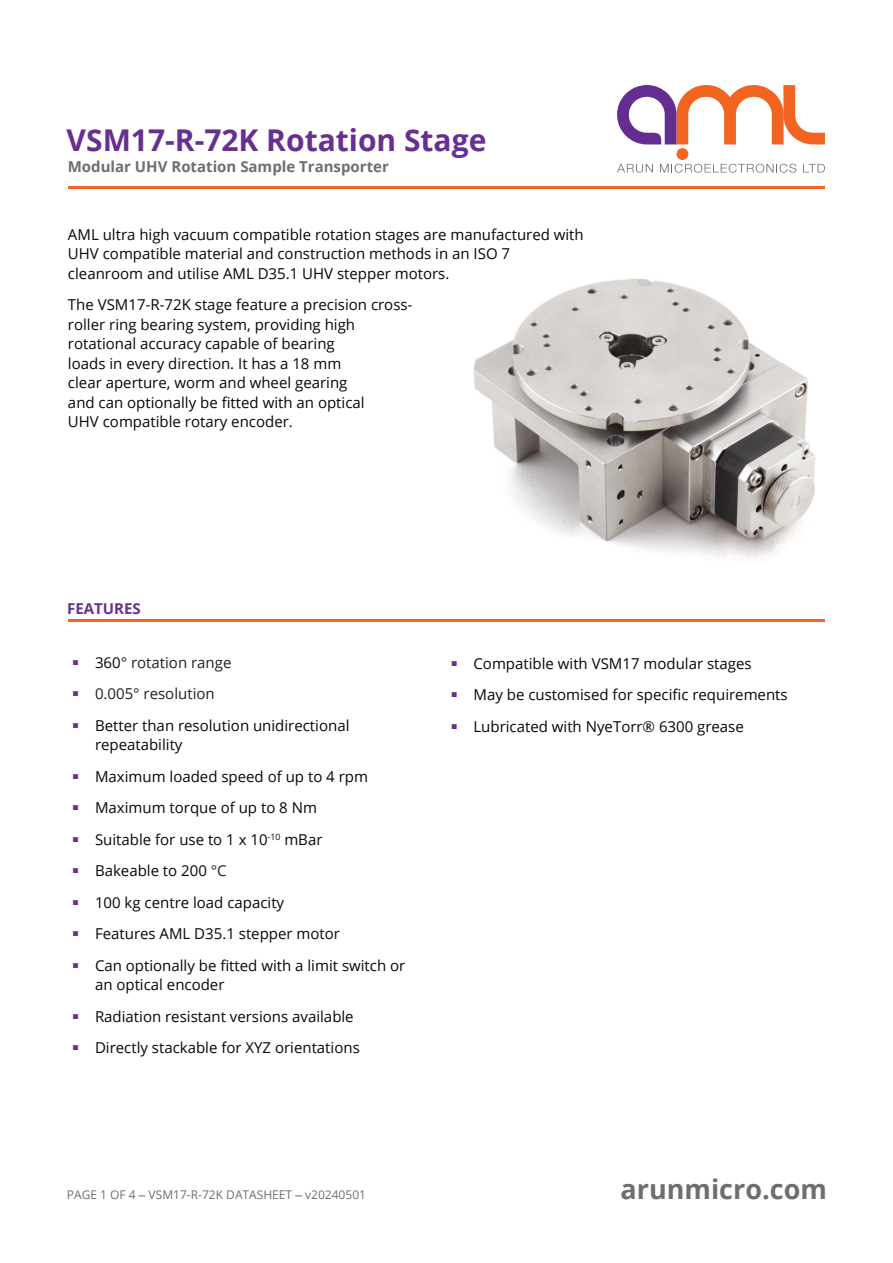
<style>
.page{position:relative;width:893px;height:1263px;background:#fff}
.page>*{position:absolute;margin:0;border:0;box-sizing:border-box;transform-origin:0 0}
.t1{font:700 30px "Open Sans";color:#682e90}
.t2{font:700 27px "Open Sans";color:#6e6e6f}
.t3{font:15px/19.5px "Open Sans";color:#080704}
.t4{font:700 15px "Open Sans";color:#6e6e6f}
.t5{font:15px "Open Sans";color:#231f20}
.t6{font:700 15px "Open Sans";color:#692f90}
.t7{font:12px "Open Sans";color:#6e6e6f}
.s1{color:#080704}
.s2{color:#231f20}
.s3{font-family:"Arial"}
</style>
<div class="page">
<hr style="left:68px;top:187px;width:757px;height:2px;background:#f26423">
<svg style="left:617px;top:164px;width:36px;height:9px"></svg>
<svg style="left:660px;top:164px;width:136px;height:9px"></svg>
<svg style="left:803px;top:164px;width:22px;height:8px"></svg>
<div style="left:676px;top:148px;width:12px;height:12px;background:#f36421;border-radius:50%"></div>
<svg style="left:617px;top:85px;width:208px;height:59px"></svg>
<hr style="left:68px;top:619px;width:757px;height:2px;background:#f26423">
<img style="left:473px;top:278px;width:343px;height:280px">
<h1 class="t1" style="left:67px;top:128px;width:421px">VSM17-R-72K Rotation Stage</h1>
<p class="t4" style="left:68px;top:161px;width:323px">Modular UHV Rotation Sample Transporter</p>
<p class="t3" style="left:68px;top:226px;width:517px">AML ultra high vacuum compatible rotation stages are manufactured with<br>UHV compatible material and construction methods in an ISO 7 cleanroom and utilise AML D35.1 UHV stepper motors.</p>
<p class="t3" style="left:68px;top:297px;width:346px">The VSM17-R-72K stage feature a precision cross&shy;roller ring bearing system, providing high rotational accuracy capable of bearing<br>loads in every direction. It has a 18 mm<br>clear aperture, worm and wheel gearing<br>and can optionally be fitted with an optical<br>UHV compatible rotary encoder.</p>
<p class="t6" style="left:67px;top:602px;width:75px">FEATURES</p>
<p class="t5" style="left:72px;top:656px;width:160px"><sup>■</sup> <span class="s1">360</span>° rotation range</p>
<p class="t5" style="left:72px;top:687px;width:144px"><sup>■</sup> 0.005° resolution</p>
<p class="t3" style="left:95px;top:717px;width:256px;text-indent:-22px"><sup>■</sup> Better than resolution unidirectional repeatability</p>
<p class="t3" style="left:72px;top:768px;width:297px"><sup>■</sup> Maximum loaded speed of up to 4 rpm</p>
<p class="t3" style="left:72px;top:799px;width:246px"><sup>■</sup> Maximum torque of up to 8 Nm</p>
<p class="t3" style="left:72px;top:831px;width:251px"><sup>■</sup> Suitable for use to 1 x 10<sup>-10</sup> mBar</p>
<p class="t3" style="left:72px;top:862px;width:156px"><sup>■</sup> Bakeable to 200 <span class="s2">°C</span></p>
<p class="t3" style="left:72px;top:894px;width:213px"><sup>■</sup> 100 kg centre load capacity</p>
<p class="t3" style="left:72px;top:925px;width:269px"><sup>■</sup> Features AML D35.1 stepper motor</p>
<p class="t3" style="left:95px;top:957px;width:312px;text-indent:-22px"><sup>■</sup> Can optionally be fitted with a limit switch or an optical encoder</p>
<p class="t3" style="left:72px;top:1008px;width:283px"><sup>■</sup> Radiation resistant versions available</p>
<p class="t3" style="left:72px;top:1039px;width:289px"><sup>■</sup> Directly stackable for XYZ orientations</p>
<p class="t3" style="left:451px;top:655px;width:302px"><sup>■</sup> Compatible with VSM17 modular stages</p>
<p class="t3" style="left:451px;top:686px;width:338px"><sup>■</sup> May be customised for specific requirements</p>
<p class="t3" style="left:451px;top:718px;width:294px"><sup>■</sup> Lubricated with NyeTorr® 6300 grease</p>
<p class="t7" style="left:67px;top:1190px;width:301px">PAGE 1 OF 4 <span class="s3">‒</span> VSM17-R-72K DATASHEET <span class="s3">‒</span> v20240501</p>
<h2 class="t2" style="left:620px;top:1178px;width:208px">arunmicro.com</h2>
</div>
